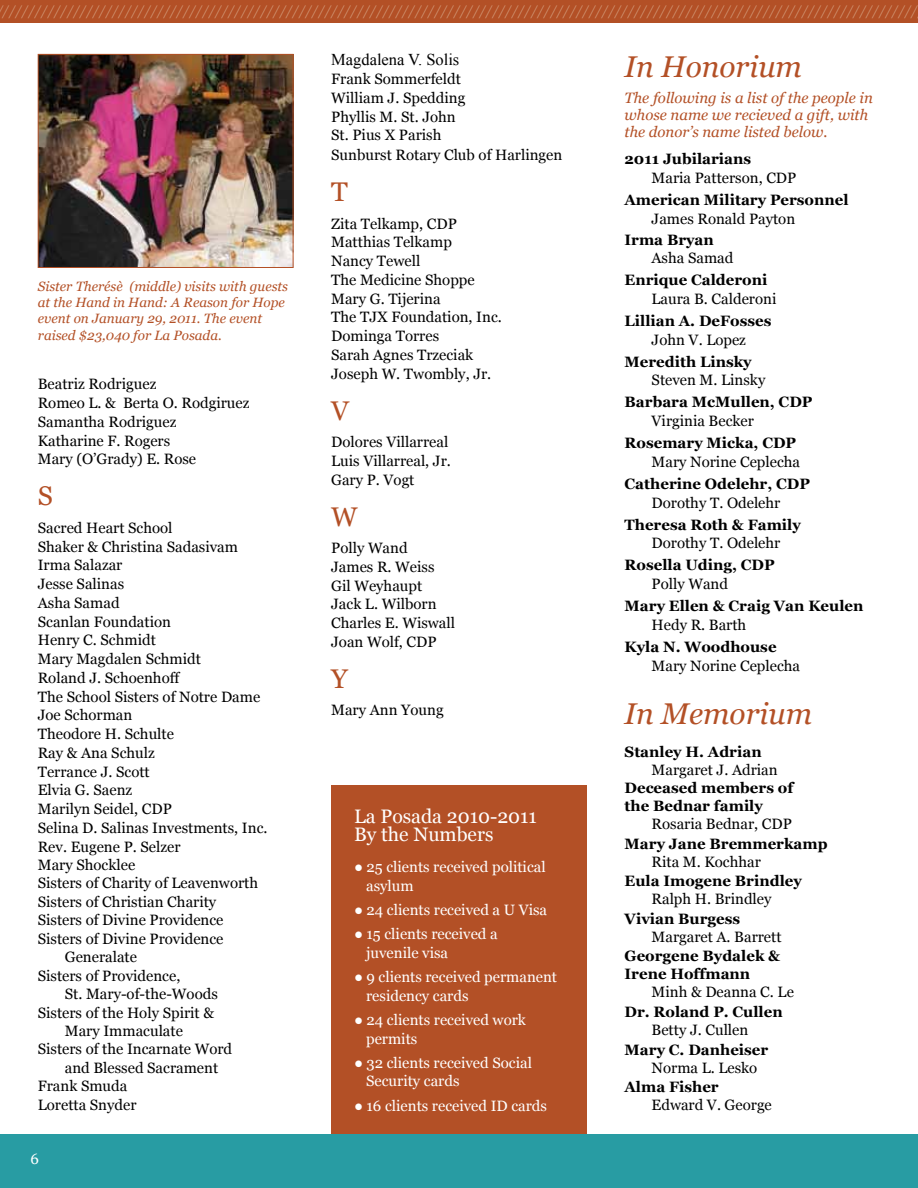
<style>
.page{position:relative;width:918px;height:1188px;background:#fff}
.page>*{position:absolute;margin:0;border:0;box-sizing:border-box;transform-origin:0 0}
.t1{font:italic 30px "Georgia";color:#b35026}
.t2{font:27px "Georgia";color:#b35026}
.t3{font:19.5px/18.8px "Georgia";color:#fff}
.t4{font:italic 18px "Times New Roman";color:#d29a79}
.t5{font:16.5px "Times New Roman";color:#000}
.t6{font:15px/18.8px "Georgia";color:#000}
.t7{font:700 15px/18px "Georgia";color:#000}
.t8{font:15px/18.8px "Georgia";color:#fff}
.t9{font:italic 15px/17.2px "Georgia";color:#b35026}
.t10{font:italic 13.5px/16.2px "Georgia";color:#b35026}
</style>
<div class="page">
<div style="left:331px;top:785px;width:256px;height:352px;background:#b35026"></div>
<div style="left:0;top:1134px;width:918px;height:54px;background:#289ca3"></div>
<img style="left:40px;top:56px;width:251px;height:210px">
<div style="left:38px;top:54px;width:255px;height:214px;border:1px solid #b35026"></div>
<div style="left:0;top:0;width:918px;height:22px;background:#b35026"></div>
<p class="t4" style="left:3px;top:-1px;width:915px">//////////////////////////////////////////////////////////////////////////////////////////////////////////////////////////////////////////////</p>
<p class="t10" style="left:38px;top:278px;width:252px">Sister Therésè (middle) visits with guests at the Hand in Hand: A Reason for Hope event on January 29, 2011. The event raised $23,040 for La Posada.</p>
<p class="t6" style="left:38px;top:375px;width:213px">Beatriz Rodriguez<br>Romeo L. &amp; Berta O. Rodgiruez<br>Samantha Rodriguez<br>Katharine F. Rogers<br>Mary (O’Grady) E. Rose</p>
<h2 class="t2" style="left:38px;top:481px;width:17px">S</h2>
<p class="t6" style="left:38px;top:518px;width:136px">Sacred Heart School</p>
<p class="t6" style="left:38px;top:537px;width:202px">Shaker &amp; Christina Sadasivam</p>
<p class="t6" style="left:38px;top:556px;width:86px">Irma Salazar</p>
<p class="t6" style="left:38px;top:574px;width:88px">Jesse Salinas</p>
<p class="t6" style="left:38px;top:593px;width:83px">Asha Samad</p>
<p class="t6" style="left:38px;top:612px;width:135px">Scanlan Foundation</p>
<p class="t6" style="left:38px;top:631px;width:120px">Henry C. Schmidt</p>
<p class="t6" style="left:38px;top:649px;width:165px">Mary Magdalen Schmidt</p>
<p class="t6" style="left:38px;top:668px;width:143px">Roland J. Schoenhoff</p>
<p class="t6" style="left:38px;top:687px;width:224px">The School Sisters of Notre Dame</p>
<p class="t6" style="left:38px;top:706px;width:96px">Joe Schorman</p>
<p class="t6" style="left:38px;top:724px;width:138px">Theodore H. Schulte</p>
<p class="t6" style="left:38px;top:743px;width:118px">Ray &amp; Ana Schulz</p>
<p class="t6" style="left:38px;top:762px;width:114px">Terrance J. Scott</p>
<p class="t6" style="left:38px;top:781px;width:96px">Elvia G. Saenz</p>
<p class="t6" style="left:38px;top:799px;width:136px">Marilyn Seidel, CDP</p>
<p class="t6" style="left:38px;top:818px;width:231px">Selina D. Salinas Investments, Inc.</p>
<p class="t6" style="left:38px;top:837px;width:144px">Rev. Eugene P. Selzer</p>
<p class="t6" style="left:38px;top:855px;width:99px">Mary Shocklee</p>
<p class="t6" style="left:38px;top:874px;width:222px">Sisters of Charity of Leavenworth</p>
<p class="t6" style="left:38px;top:892px;width:180px">Sisters of Christian Charity</p>
<p class="t6" style="left:38px;top:911px;width:187px">Sisters of Divine Providence</p>
<p class="t6" style="left:38px;top:929px;width:187px">Sisters of Divine Providence</p>
<p class="t6" style="left:65px;top:948px;width:74px">Generalate</p>
<p class="t6" style="left:38px;top:966px;width:144px">Sisters of Providence,</p>
<p class="t6" style="left:65px;top:985px;width:155px">St. Mary-of-the-Woods</p>
<p class="t6" style="left:38px;top:1003px;width:178px">Sisters of the Holy Spirit &amp;</p>
<p class="t6" style="left:65px;top:1021px;width:120px">Mary Immaculate</p>
<p class="t6" style="left:38px;top:1040px;width:196px">Sisters of the Incarnate Word</p>
<p class="t6" style="left:65px;top:1058px;width:155px">and Blessed Sacrament</p>
<p class="t6" style="left:38px;top:1077px;width:91px">Frank Smuda</p>
<p class="t6" style="left:38px;top:1096px;width:100px">Loretta Snyder</p>
<p class="t8" style="left:31px;top:1149px;width:10px">6</p>
<p class="t5" style="left:331px;top:49px;width:130px">Magdalena V. Solis</p>
<p class="t6" style="left:331px;top:69px;width:233px">Frank Sommerfeldt<br>William J. Spedding<br>Phyllis M. St. John<br>St. Pius X Parish<br>Sunburst Rotary Club of Harlingen</p>
<h2 class="t2" style="left:331px;top:177px;width:18px">T</h2>
<p class="t6" style="left:331px;top:214px;width:172px">Zita Telkamp, CDP<br>Matthias Telkamp<br>Nancy Tewell<br>The Medicine Shoppe<br>Mary G. Tijerina<br>The TJX Foundation, Inc.<br>Dominga Torres<br>Sarah Agnes Trzeciak<br>Joseph W. Twombly, Jr.</p>
<h2 class="t2" style="left:331px;top:395px;width:20px">V</h2>
<p class="t6" style="left:331px;top:433px;width:121px">Dolores Villarreal<br>Luis Villarreal, Jr.<br>Gary P. Vogt</p>
<h2 class="t2" style="left:331px;top:501px;width:28px">W</h2>
<p class="t6" style="left:331px;top:538px;width:125px">Polly Wand<br>James R. Weiss<br>Gil Weyhaupt<br>Jack L. Wilborn<br>Charles E. Wiswall<br>Joan Wolf, CDP</p>
<h2 class="t2" style="left:331px;top:663px;width:18px">Y</h2>
<p class="t6" style="left:331px;top:701px;width:114px">Mary Ann Young</p>
<h3 class="t3" style="left:354px;top:806px;width:184px">La Posada 2010-2011<br>By the Numbers</h3>
<p class="t8" style="left:366px;top:857px;width:181px;text-indent:-12px">● 25 clients received political asylum</p>
<p class="t8" style="left:354px;top:900px;width:195px">● 24 clients received a U Visa</p>
<p class="t8" style="left:366px;top:924px;width:133px;text-indent:-12px">● 15 clients received a juvenile visa</p>
<p class="t8" style="left:366px;top:967px;width:193px;text-indent:-12px">● 9 clients received permanent residency cards</p>
<p class="t8" style="left:366px;top:1010px;width:161px;text-indent:-12px">● 24 clients received work permits</p>
<p class="t8" style="left:366px;top:1053px;width:167px;text-indent:-12px">● 32 clients received Social<br>Security cards</p>
<p class="t8" style="left:354px;top:1096px;width:194px">● 16 clients received ID cards</p>
<h1 class="t1" style="left:625px;top:49px;width:179px">In Honorium</h1>
<p class="t9" style="left:625px;top:89px;width:250px">The following is a list of the people in whose name we recieved a gift, with the donor’s name listed below.</p>
<p class="t7" style="left:625px;top:150px;width:128px">2011 Jubilarians</p>
<p class="t6" style="left:652px;top:169px;width:146px">Maria Patterson, CDP</p>
<p class="t7" style="left:625px;top:191px;width:225px">American Military Personnel</p>
<p class="t6" style="left:652px;top:209px;width:145px">James Ronald Payton</p>
<p class="t7" style="left:625px;top:231px;width:91px">Irma Bryan</p>
<p class="t6" style="left:652px;top:249px;width:83px">Asha Samad</p>
<p class="t7" style="left:625px;top:271px;width:144px">Enrique Calderoni</p>
<p class="t6" style="left:652px;top:289px;width:126px">Laura B. Calderoni</p>
<p class="t7" style="left:625px;top:312px;width:148px">Lillian A. DeFosses</p>
<p class="t6" style="left:652px;top:330px;width:96px">John V. Lopez</p>
<p class="t7" style="left:625px;top:352px;width:129px">Meredith Linsky</p>
<p class="t6" style="left:652px;top:371px;width:115px">Steven M. Linsky</p>
<p class="t7" style="left:625px;top:393px;width:189px">Barbara McMullen, CDP</p>
<p class="t6" style="left:652px;top:412px;width:104px">Virginia Becker</p>
<p class="t7" style="left:625px;top:434px;width:173px">Rosemary Micka, CDP</p>
<p class="t6" style="left:652px;top:452px;width:150px">Mary Norine Ceplecha</p>
<p class="t7" style="left:625px;top:475px;width:187px">Catherine Odelehr, CDP</p>
<p class="t6" style="left:652px;top:493px;width:130px">Dorothy T. Odelehr</p>
<p class="t7" style="left:625px;top:515px;width:178px">Theresa Roth &amp; Family</p>
<p class="t6" style="left:652px;top:534px;width:130px">Dorothy T. Odelehr</p>
<p class="t7" style="left:625px;top:556px;width:152px">Rosella Uding, CDP</p>
<p class="t6" style="left:652px;top:575px;width:78px">Polly Wand</p>
<p class="t7" style="left:625px;top:597px;width:240px">Mary Ellen &amp; Craig Van Keulen</p>
<p class="t6" style="left:652px;top:615px;width:96px">Hedy R. Barth</p>
<p class="t7" style="left:625px;top:638px;width:153px">Kyla N. Woodhouse</p>
<p class="t6" style="left:652px;top:656px;width:150px">Mary Norine Ceplecha</p>
<h1 class="t1" style="left:625px;top:696px;width:189px">In Memorium</h1>
<p class="t7" style="left:625px;top:743px;width:139px">Stanley H. Adrian</p>
<p class="t6" style="left:652px;top:760px;width:128px">Margaret J. Adrian</p>
<p class="t7" style="left:625px;top:779px;width:170px">Deceased members of the Bednar family</p>
<p class="t6" style="left:652px;top:814px;width:142px">Rosaria Bednar, CDP</p>
<p class="t7" style="left:625px;top:834px;width:205px">Mary Jane Bremmerkamp</p>
<p class="t6" style="left:652px;top:852px;width:111px">Rita M. Kochhar</p>
<p class="t7" style="left:625px;top:872px;width:179px">Eula Imogene Brindley</p>
<p class="t6" style="left:652px;top:890px;width:121px">Ralph H. Brindley</p>
<p class="t7" style="left:625px;top:910px;width:117px">Vivian Burgess</p>
<p class="t6" style="left:652px;top:927px;width:131px">Margaret A. Barrett</p>
<p class="t7" style="left:625px;top:947px;width:157px">Georgene Bydalek &amp;<br>Irene Hoffmann</p>
<p class="t6" style="left:652px;top:983px;width:144px">Minh &amp; Deanna C. Le</p>
<p class="t7" style="left:625px;top:1003px;width:160px">Dr. Roland P. Cullen</p>
<p class="t6" style="left:652px;top:1021px;width:98px">Betty J. Cullen</p>
<p class="t7" style="left:625px;top:1041px;width:145px">Mary C. Danheiser</p>
<p class="t6" style="left:652px;top:1058px;width:107px">Norma L. Lesko</p>
<p class="t7" style="left:625px;top:1078px;width:96px">Alma Fisher</p>
<p class="t6" style="left:652px;top:1096px;width:122px">Edward V. George</p>
</div>
